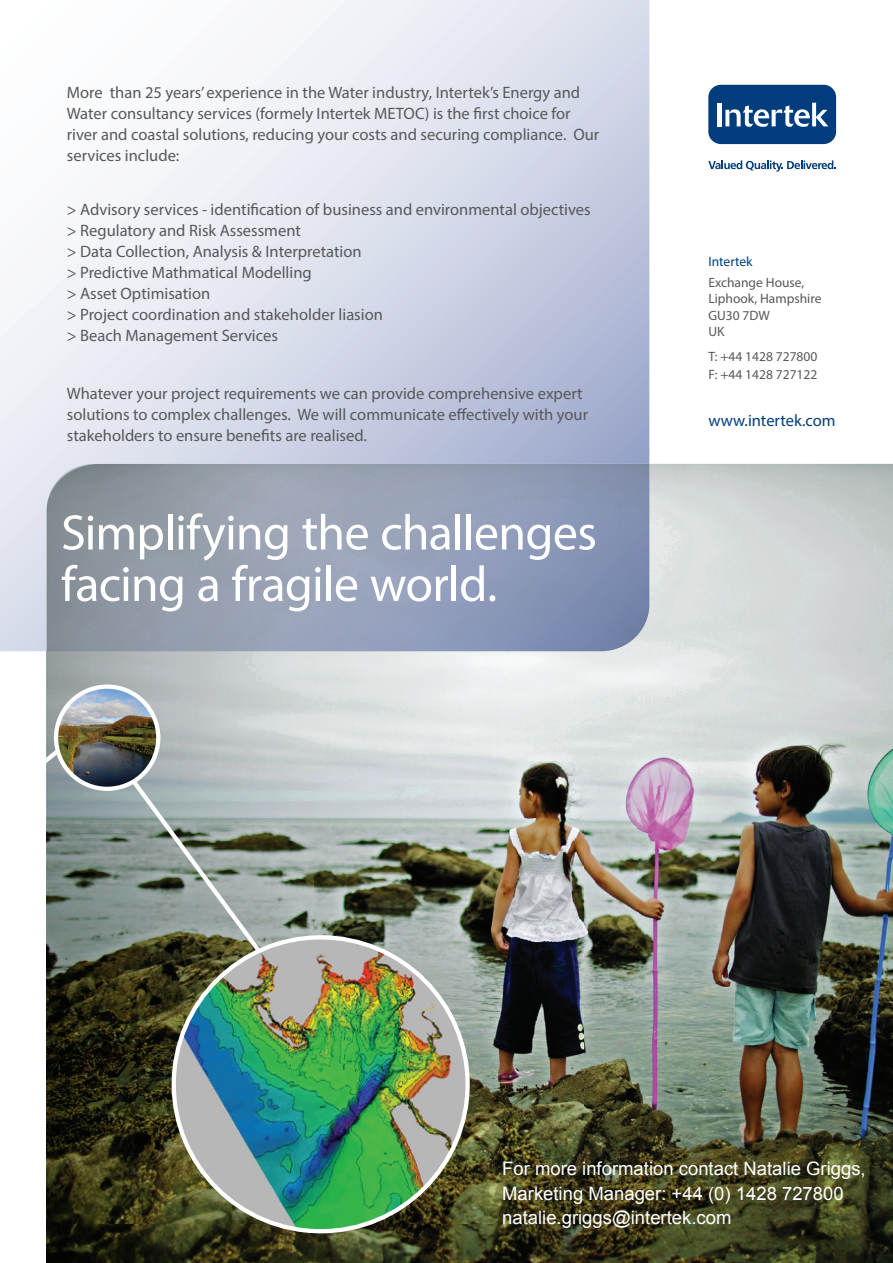
<style>
.page{position:relative;width:893px;height:1263px;background:#fff}
.page>*{position:absolute;margin:0;border:0;box-sizing:border-box;transform-origin:0 0}
.t1{font:50.1px/51.4px "Myriad Pro";letter-spacing:-.015em;color:#fff}
.t2{font:18.45px/24.2px "Arial";color:#fff}
.t3{font:16.5px/21px "Myriad Pro";color:#57585a}
.t4{font:16.5px "Myriad Pro";color:#013d7d}
.t5{font:13.5px/16.5px "Myriad Pro";color:#57585a}
.t6{font:13.5px "Myriad Pro";color:#013d7d}
</style>
<div class="page">
<img style="left:638px;top:464px;width:255px;height:799px">
<img style="left:47px;top:651px;width:536px;height:612px">
<img style="left:583px;top:651px;width:55px;height:612px">
<svg style="left:46px;top:718px;width:332px;height:391px"></svg>
<img style="left:56px;top:687px;width:102px;height:102px;border-radius:51px">
<div style="left:54px;top:684px;width:106px;height:107px;border:4px solid #fff;border-radius:50%"></div>
<img style="left:174px;top:937px;width:294px;height:294px;border-radius:147px">
<svg style="left:0;top:0;width:649px;height:651px"></svg>
<img style="left:47px;top:464px;width:602px;height:187px">
<div style="left:708px;top:85px;width:128px;height:59px;background:#013d7d;border-radius:13px"></div>
<div style="left:717px;top:103px;width:5px;height:23px;background:#fff"></div>
<svg style="left:725px;top:103px;width:103px;height:24px"></svg>
<svg style="left:708px;top:160px;width:128px;height:12px"></svg>
<p class="t3" style="left:67px;top:81px;width:534px">More than 25 years’ experience in the Water industry, Intertek’s Energy and Water consultancy services (formely Intertek METOC) is the first choice for river and coastal solutions, reducing your costs and securing compliance. Our services include:</p>
<p class="t3" style="left:67px;top:198px;width:525px">&gt; Advisory services - identification of business and environmental objectives &gt; Regulatory and Risk Assessment<br>&gt; Data Collection, Analysis &amp; Interpretation<br>&gt; Predictive Mathmatical Modelling<br>&gt; Asset Optimisation<br>&gt; Project coordination and stakeholder liasion<br>&gt; Beach Management Services</p>
<p class="t3" style="left:67px;top:382px;width:523px">Whatever your project requirements we can provide comprehensive expert solutions to complex challenges. We will communicate effectively with your stakeholders to ensure benefits are realised.</p>
<h1 class="t1" style="left:61px;top:506px;width:537px">Simplifying the challenges facing a fragile world.</h1>
<p class="t6" style="left:708px;top:253px;width:46px">Intertek</p>
<p class="t5" style="left:708px;top:274px;width:115px">Exchange House,<br>Liphook, Hampshire<br>GU30 7DW<br>UK</p>
<p class="t5" style="left:708px;top:348px;width:111px;line-height:17.2px">T: +44 1428 727800<br>F: +44 1428 727122</p>
<p class="t4" style="left:708px;top:410px;width:129px">www.intertek.com</p>
<p class="t2" style="left:502px;top:1157px;width:365px">For more information contact Natalie Griggs,<br>Marketing Manager: +44 (0) 1428 727800 natalie.griggs@intertek.com</p>
</div>
